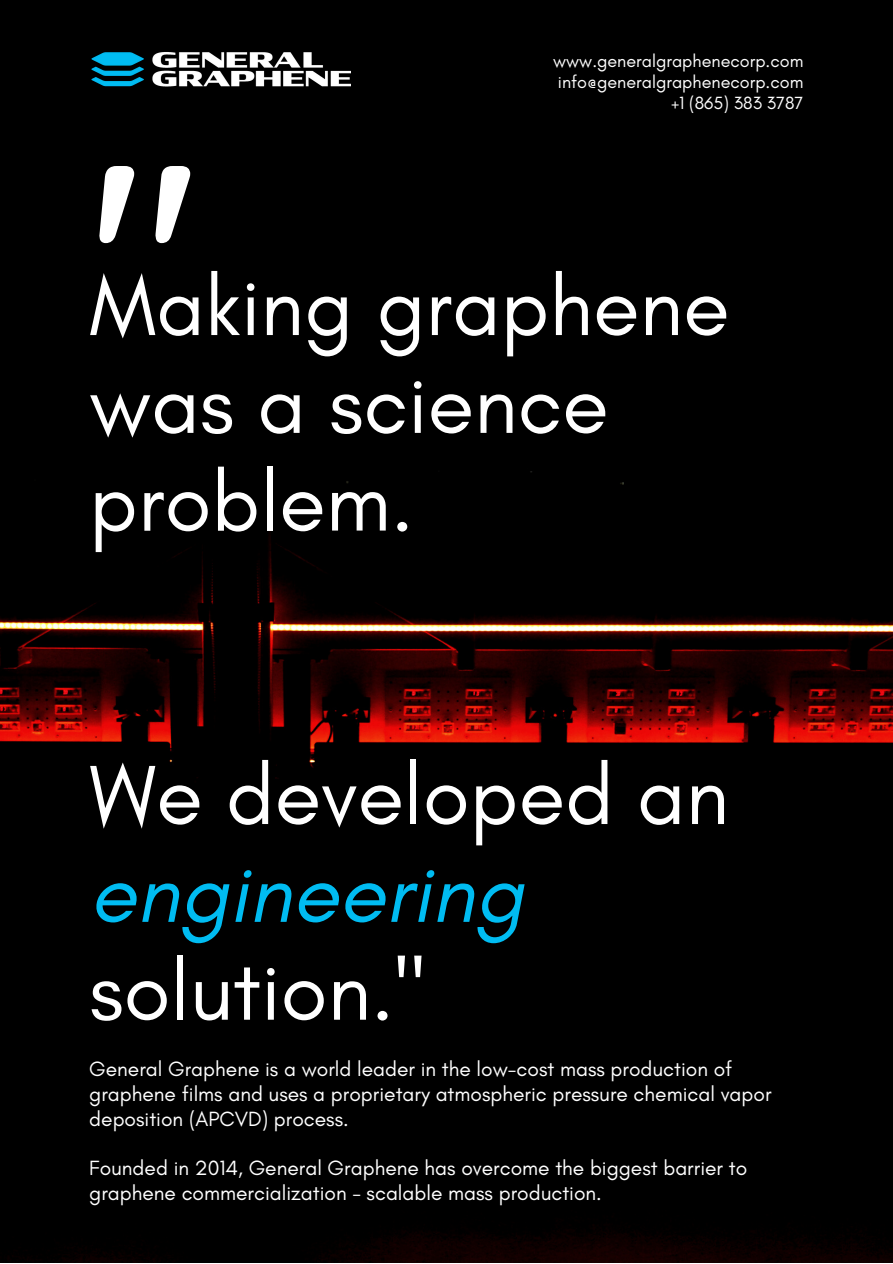
<style>
.page{position:relative;width:893px;height:1264px;background:#fff}
.page>*{position:absolute;margin:0;border:0;box-sizing:border-box;transform-origin:0 0}
.t1{font:500 270.45px "Quicksand";color:#fff}
.t2{font:85.35px/97.8px "Glacial Indifference";color:#fff}
.t3{font:italic 85.35px/97.8px "Glacial Indifference";color:#00bcf2}
.t4{font:21px/24.8px "Glacial Indifference";color:#fff}
.t5{font:18px/21.3px "Glacial Indifference";color:#fff;text-align:right}
.s1{font-style:normal;color:#fff}
.s2{color:#fff}
</style>
<div class="page">
<div style="left:0;top:0;width:892px;height:1262px;background:#000"></div>
<img style="left:0;top:471px;width:892px;height:791px">
<img style="left:91px;top:52px;width:259px;height:35px">
<h1 class="t1" style="left:89px;top:85px;width:112px">"</h1>
<p class="t5" style="left:553px;top:50px;width:252px">www.generalgraphenecorp.com info@generalgraphenecorp.com +1 (865) 383 3787</p>
<h2 class="t2" style="left:89px;top:256px;width:641px">Making graphene was a science problem.</h2>
<h2 class="t2" style="left:89px;top:745px;width:641px">We developed an</h2>
<h2 class="t3" style="left:89px;top:843px;width:436px">engineering <span class="s1">solution.</span><span class="s2">"</span></h2>
<p class="t4" style="left:89px;top:1056px;width:683px">General Graphene is a world leader in the low-cost mass production of graphene films and uses a proprietary atmospheric pressure chemical vapor deposition (APCVD) process.</p>
<p class="t4" style="left:89px;top:1155px;width:659px">Founded in 2014, General Graphene has overcome the biggest barrier to graphene commercialization - scalable mass production.</p>
</div>
